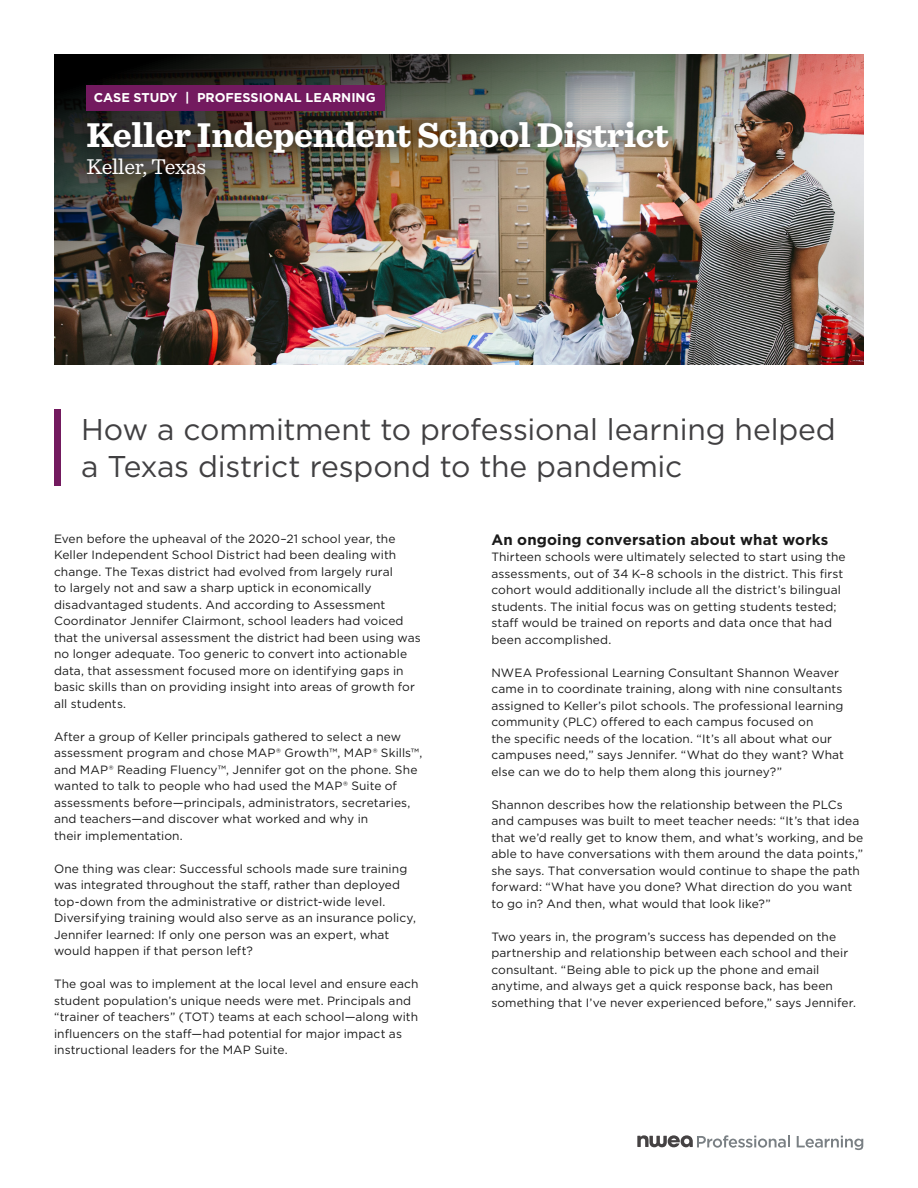
<style>
.page{position:relative;width:918px;height:1188px;background:#fff}
.page>*{position:absolute;margin:0;border:0;box-sizing:border-box;transform-origin:0 0}
.t1{font:700 36px "Sentinel";letter-spacing:-.01em;color:#fff}
.t2{font:30px/37.5px "Gotham";letter-spacing:-.005em;color:#414042}
.t3{font:22.5px "Sentinel";letter-spacing:-.01em;color:#fff}
.t4{font:700 15px "Gotham";letter-spacing:.01em;color:#1a1a1a}
.t5{font:700 12.75px "Gotham";color:#fff}
.t6{font:12px/16.5px "Gotham";letter-spacing:.01em;color:#1a1a1a}
</style>
<div class="page">
<img style="left:54px;top:54px;width:810px;height:310px">
<svg style="left:637px;top:1135px;width:153px;height:13px"></svg>
<svg style="left:797px;top:1136px;width:66px;height:14px"></svg>
<div style="left:74px;top:107px;width:609px;height:83px;background:#000;opacity:.75"></div>
<div style="left:86px;top:85px;width:298px;height:26px;background:#731a5f"></div>
<div style="left:54px;top:409px;width:7px;height:77px;background:#731a5f"></div>
<p class="t5" style="left:94px;top:90px;width:283px">CASE STUDY | PROFESSIONAL LEARNING</p>
<h1 class="t1" style="left:86px;top:107px;width:584px">Keller Independent School District</h1>
<h3 class="t3" style="left:86px;top:150px;width:121px">Keller, Texas</h3>
<h2 class="t2" style="left:81px;top:410px;width:756px">How a commitment to professional learning helped a Texas district respond to the pandemic</h2>
<p class="t6" style="left:54px;top:530px;width:368px">Even before the upheaval of the 2020–21 school year, the Keller Independent School District had been dealing with change. The Texas district had evolved from largely rural<br>to largely not and saw a sharp uptick in economically disadvantaged students. And according to Assessment Coordinator Jennifer Clairmont, school leaders had voiced that the universal assessment the district had been using was no longer adequate. Too generic to convert into actionable data, that assessment focused more on identifying gaps in basic skills than on providing insight into areas of growth for all students.</p>
<p class="t6" style="left:54px;top:728px;width:370px">After a group of Keller principals gathered to select a new assessment program and chose MAP® Growth™, MAP® Skills™, and MAP® Reading Fluency™, Jennifer got on the phone. She wanted to talk to people who had used the MAP® Suite of assessments before—principals, administrators, secretaries, and teachers—and discover what worked and why in<br>their implementation.</p>
<p class="t6" style="left:54px;top:860px;width:364px">One thing was clear: Successful schools made sure training was integrated throughout the staff, rather than deployed top-down from the administrative or district-wide level.<br>Diversifying training would also serve as an insurance policy, Jennifer learned: If only one person was an expert, what would happen if that person left?</p>
<p class="t6" style="left:54px;top:975px;width:366px">The goal was to implement at the local level and ensure each student population’s unique needs were met. Principals and “trainer of teachers” (TOT) teams at each school—along with influencers on the staff—had potential for major impact as instructional leaders for the MAP Suite.</p>
<p class="t4" style="left:491px;top:530px;width:339px">An ongoing conversation about what works</p>
<p class="t6" style="left:491px;top:549px;width:356px">Thirteen schools were ultimately selected to start using the assessments, out of 34 K–8 schools in the district. This first cohort would additionally include all the district’s bilingual students. The initial focus was on getting students tested; staff would be trained on reports and data once that had been accomplished.</p>
<p class="t6" style="left:491px;top:664px;width:354px">NWEA Professional Learning Consultant Shannon Weaver came in to coordinate training, along with nine consultants assigned to Keller’s pilot schools. The professional learning community (PLC) offered to each campus focused on<br>the specific needs of the location. “It’s all about what our campuses need,” says Jennifer. “What do they want? What else can we do to help them along this journey?”</p>
<p class="t6" style="left:491px;top:796px;width:373px">Shannon describes how the relationship between the PLCs and campuses was built to meet teacher needs: “It’s that idea that we’d really get to know them, and what’s working, and be able to have conversations with them around the data points,” she says. That conversation would continue to shape the path forward: “What have you done? What direction do you want to go in? And then, what would that look like?”</p>
<p class="t6" style="left:491px;top:928px;width:366px">Two years in, the program’s success has depended on the partnership and relationship between each school and their consultant. “Being able to pick up the phone and email anytime, and always get a quick response back, has been something that I’ve never experienced before,” says Jennifer.</p>
</div>
